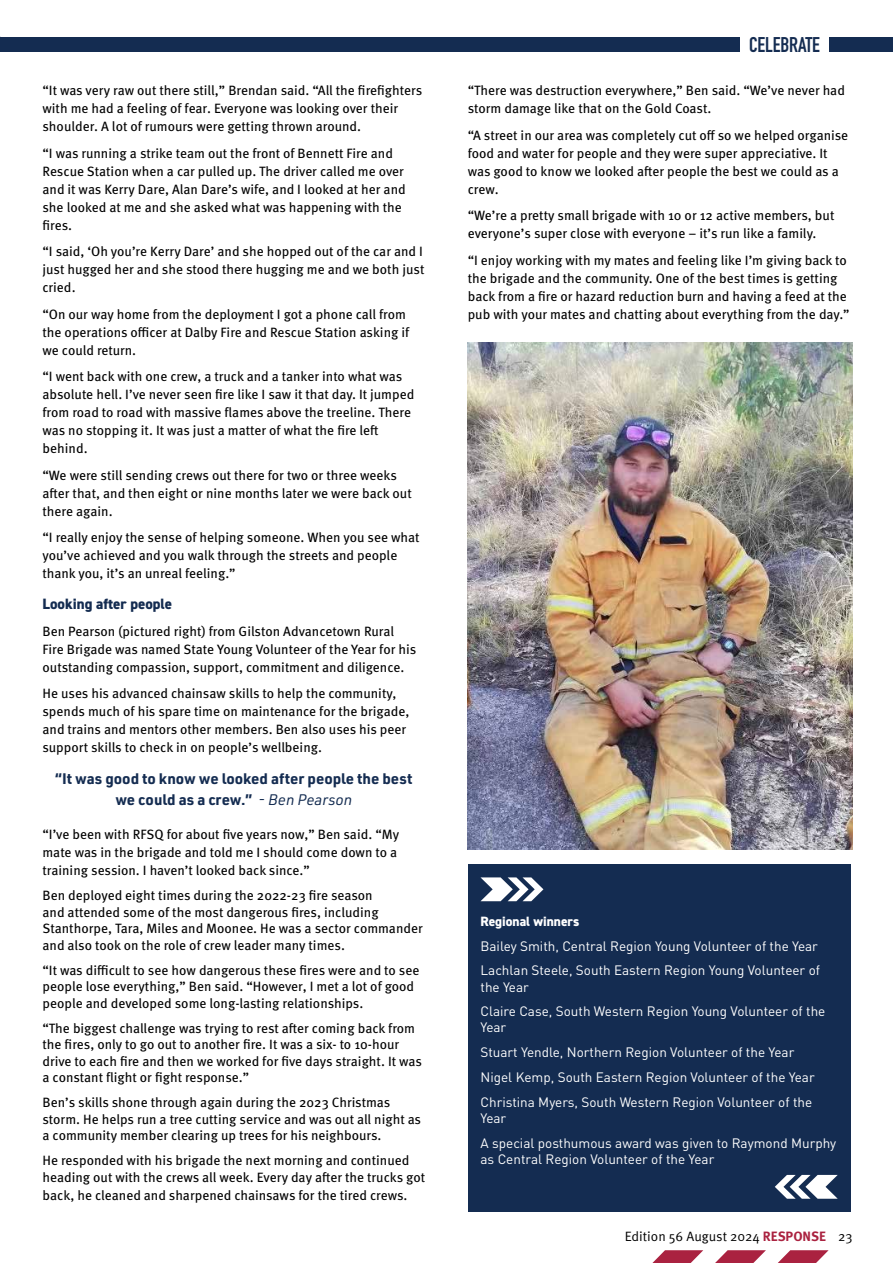
<style>
.page{position:relative;width:893px;height:1263px;background:#fff}
.page>*{position:absolute;margin:0;border:0;box-sizing:border-box;transform-origin:0 0}
.t1{font:700 21px "DIN Condensed";letter-spacing:-.005em;color:#142c51}
.t2{font:700 15px/21px "URWDIN";color:#142c51;text-align:center}
.t3{font:800 15px "DIN2014";color:#142c51}
.t4{font:13.5px/18px "Meta Pro";color:#000}
.t5{font:13.5px/24.8px "DINOT";color:#fff}
.t6{font:13.5px "Meta Pro Norm";color:#000}
.t7{font:800 13.5px "DIN2014";color:#fff}
.s1{font-weight:400;font-style:italic}
.s2{font-family:"Meta Pro";font-weight:700;color:#aa2240}
</style>
<div class="page">
<div style="left:0;top:37px;width:740px;height:15px;background:#142c51"></div>
<div style="left:829px;top:37px;width:64px;height:15px;background:#142c51"></div>
<svg style="left:778px;top:1250px;width:51px;height:13px"></svg>
<svg style="left:715px;top:1250px;width:51px;height:13px"></svg>
<svg style="left:652px;top:1250px;width:51px;height:13px"></svg>
<div style="left:468px;top:865px;width:382px;height:347px;background:#142c51"></div>
<svg style="left:480px;top:877px;width:63px;height:24px"></svg>
<svg style="left:775px;top:1175px;width:63px;height:24px"></svg>
<img style="left:468px;top:342px;width:385px;height:507px">
<p class="t4" style="left:43px;top:81px;width:381px">“It was very raw out there still,” Brendan said. “All the firefighters with me had a feeling of fear. Everyone was looking over their shoulder. A lot of rumours were getting thrown around.</p>
<p class="t4" style="left:43px;top:143px;width:365px">“I was running a strike team out the front of Bennett Fire and Rescue Station when a car pulled up. The driver called me over and it was Kerry Dare, Alan Dare’s wife, and I looked at her and she looked at me and she asked what was happening with the fires.</p>
<p class="t4" style="left:43px;top:242px;width:383px;text-align:justify">“I said, ‘Oh you’re Kerry Dare’ and she hopped out of the car and I just hugged her and she stood there hugging me and we both just cried.</p>
<p class="t4" style="left:43px;top:304px;width:368px">“On our way home from the deployment I got a phone call from the operations officer at Dalby Fire and Rescue Station asking if we could return.</p>
<p class="t4" style="left:43px;top:367px;width:373px">“I went back with one crew, a truck and a tanker into what was absolute hell. I’ve never seen fire like I saw it that day. It jumped from road to road with massive flames above the treeline. There was no stopping it. It was just a matter of what the fire left behind.</p>
<p class="t4" style="left:43px;top:465px;width:371px">“We were still sending crews out there for two or three weeks after that, and then eight or nine months later we were back out there again.</p>
<p class="t4" style="left:43px;top:528px;width:379px">“I really enjoy the sense of helping someone. When you see what you’ve achieved and you walk through the streets and people thank you, it’s an unreal feeling.”</p>
<p class="t3" style="left:43px;top:594px;width:131px">Looking after people</p>
<p class="t4" style="left:43px;top:621px;width:375px">Ben Pearson (pictured right) from Gilston Advancetown Rural<br>Fire Brigade was named State Young Volunteer of the Year for his outstanding compassion, support, commitment and diligence.</p>
<p class="t4" style="left:43px;top:683px;width:368px">He uses his advanced chainsaw skills to help the community, spends much of his spare time on maintenance for the brigade, and trains and mentors other members. Ben also uses his peer support skills to check in on people’s wellbeing.</p>
<p class="t2" style="left:55px;top:768px;width:359px">“It was good to know we looked after people the best we could as a crew.” <span class="s1">- Ben Pearson</span></p>
<p class="t4" style="left:43px;top:825px;width:358px">“I’ve been with RFSQ for about five years now,” Ben said. “My mate was in the brigade and told me I should come down to a training session. I haven’t looked back since.”</p>
<p class="t4" style="left:43px;top:886px;width:382px;line-height:16.5px">Ben deployed eight times during the 2022-23 fire season<br>and attended some of the most dangerous fires, including Stanthorpe, Tara, Miles and Moonee. He was a sector commander and also took on the role of crew leader many times.</p>
<p class="t4" style="left:43px;top:961px;width:378px;line-height:16.5px">“It was difficult to see how dangerous these fires were and to see people lose everything,” Ben said. “However, I met a lot of good people and developed some long-lasting relationships.</p>
<p class="t4" style="left:43px;top:1019px;width:381px;line-height:16.5px">“The biggest challenge was trying to rest after coming back from the fires, only to go out to another fire. It was a six- to 10-hour drive to each fire and then we worked for five days straight. It was a constant flight or fight response.”</p>
<p class="t4" style="left:43px;top:1093px;width:380px;line-height:16.5px">Ben’s skills shone through again during the 2023 Christmas storm. He helps run a tree cutting service and was out all night as a community member clearing up trees for his neighbours.</p>
<p class="t4" style="left:43px;top:1151px;width:384px;line-height:16.5px">He responded with his brigade the next morning and continued heading out with the crews all week. Every day after the trucks got</p>
<p class="t4" style="left:43px;top:1185px;width:367px">back, he cleaned and sharpened chainsaws for the tired crews.</p>
<h1 class="t1" style="left:749px;top:30px;width:73px">CELEBRATE</h1>
<p class="t4" style="left:468px;top:81px;width:379px">“There was destruction everywhere,” Ben said. “We’ve never had storm damage like that on the Gold Coast.</p>
<p class="t4" style="left:468px;top:125px;width:382px">“A street in our area was completely cut off so we helped organise food and water for people and they were super appreciative. It was good to know we looked after people the best we could as a crew.</p>
<p class="t4" style="left:468px;top:206px;width:368px">“We’re a pretty small brigade with 10 or 12 active members, but everyone’s super close with everyone – it’s run like a family.</p>
<p class="t4" style="left:468px;top:250px;width:383px">“I enjoy working with my mates and feeling like I’m giving back to the brigade and the community. One of the best times is getting back from a fire or hazard reduction burn and having a feed at the pub with your mates and chatting about everything from the day.”</p>
<p class="t7" style="left:480px;top:912px;width:100px">Regional winners</p>
<p class="t5" style="left:480px;top:933px;width:341px">Bailey Smith, Central Region Young Volunteer of the Year<br>Lachlan Steele, South Eastern Region Young Volunteer of</p>
<p class="t5" style="left:480px;top:974px;width:346px">the Year<br>Claire Case, South Western Region Young Volunteer of the</p>
<p class="t5" style="left:480px;top:1015px;width:336px">Year<br>Stuart Yendle, Northern Region Volunteer of the Year Nigel Kemp, South Eastern Region Volunteer of the Year Christina Myers, South Western Region Volunteer of the</p>
<p class="t5" style="left:480px;top:1105px;width:357px">Year<br>A special posthumous award was given to Raymond Murphy</p>
<p class="t5" style="left:480px;top:1146px;width:235px">as Central Region Volunteer of the Year</p>
<p class="t6" style="left:625px;top:1226px;width:229px">Edition 56 August 2024 <span class="s2">RESPONSE</span> 23</p>
</div>
